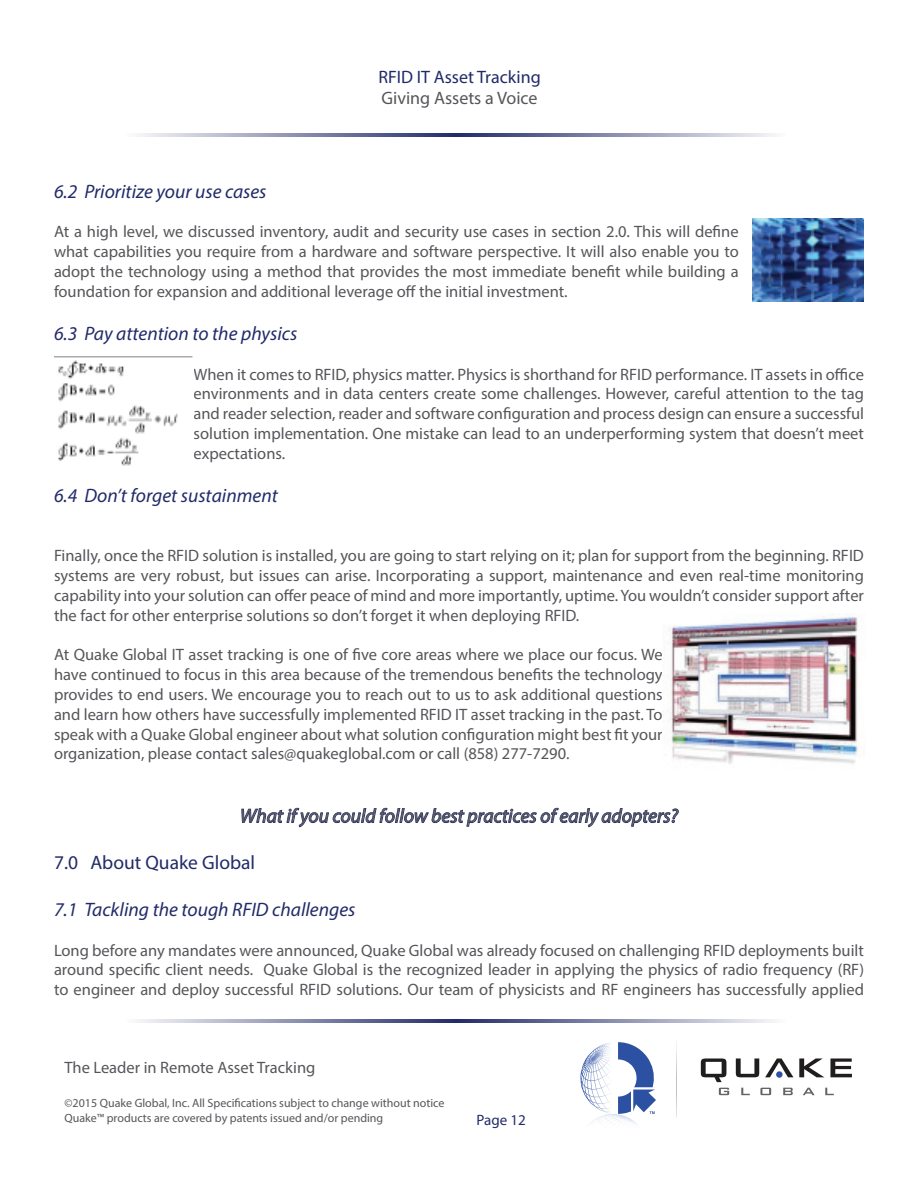
<style>
.page{position:relative;width:918px;height:1188px;background:#fff}
.page>*{position:absolute;margin:0;border:0;box-sizing:border-box;transform-origin:0 0}
.t1{font:italic 19.5px "Myriad Pro";color:#222b69}
.t2{font:italic 19.5px "Myriad Pro";color:#55565a}
.t3{font:19.5px "Myriad Pro";color:#222b69}
.t4{font:18px "Myriad Pro";color:#222b69}
.t5{font:18px "Myriad Pro";color:#55565a}
.t6{font:16.5px/19.8px "Myriad Pro";color:#55565a;text-align:justify}
.t7{font:15px "Myriad Pro";color:#222b69}
.t8{font:12px/14.4px "Myriad Pro";color:#55565a}
</style>
<div class="page">
<svg style="left:138px;top:1019px;width:317px;height:4px"></svg>
<svg style="left:455px;top:1019px;width:319px;height:4px"></svg>
<svg style="left:676px;top:1041px;width:1px;height:77px"></svg>
<svg style="left:701px;top:1058px;width:25px;height:24px"></svg>
<svg style="left:736px;top:1058px;width:23px;height:19px"></svg>
<svg style="left:799px;top:1058px;width:25px;height:19px"></svg>
<svg style="left:830px;top:1058px;width:22px;height:19px"></svg>
<svg style="left:719px;top:1088px;width:10px;height:7px"></svg>
<svg style="left:741px;top:1088px;width:9px;height:7px"></svg>
<svg style="left:760px;top:1088px;width:11px;height:7px"></svg>
<svg style="left:783px;top:1088px;width:10px;height:7px"></svg>
<svg style="left:803px;top:1088px;width:12px;height:7px"></svg>
<svg style="left:825px;top:1088px;width:9px;height:7px"></svg>
<svg style="left:765px;top:1058px;width:28px;height:19px"></svg>
<div style="left:776px;top:1071px;width:7px;height:7px;background:#2d51a2;border-radius:50%"></div>
<svg style="left:580px;top:1042px;width:76px;height:82px"></svg>
<hr style="left:126px;top:133px;width:330px;height:3px;background:#222b69">
<hr style="left:455px;top:133px;width:331px;height:3px;background:#222b69">
<svg style="left:241px;top:807px;width:438px;height:21px"></svg>
<img style="left:54px;top:357px;width:139px;height:109px">
<img style="left:668px;top:615px;width:190px;height:149px">
<img style="left:753px;top:219px;width:111px;height:82px">
<p class="t4" style="left:378px;top:65px;width:164px">RFID IT Asset Tracking</p>
<p class="t5" style="left:382px;top:87px;width:158px">Giving Assets a Voice</p>
<p class="t1" style="left:54px;top:179px;width:214px">6.2 Prioritize your use cases</p>
<p class="t6" style="left:54px;top:222px;width:686px">At a high level, we discussed inventory, audit and security use cases in section 2.0. This will define what capabilities you require from a hardware and software perspective. It will also enable you to adopt the technology using a method that provides the most immediate benefit while building a foundation for expansion and additional leverage off the initial investment.</p>
<p class="t1" style="left:54px;top:321px;width:245px">6.3 Pay attention to the physics</p>
<p class="t6" style="left:194px;top:364px;width:672px">When it comes to RFID, physics matter. Physics is shorthand for RFID performance. IT assets in office environments and in data centers create some challenges. However, careful attention to the tag and reader selection, reader and software configuration and process design can ensure a successful solution implementation. One mistake can lead to an underperforming system that doesn’t meet expectations.</p>
<p class="t1" style="left:54px;top:483px;width:225px">6.4 Don’t forget sustainment</p>
<p class="t6" style="left:54px;top:546px;width:812px">Finally, once the RFID solution is installed, you are going to start relying on it; plan for support from the beginning. RFID systems are very robust, but issues can arise. Incorporating a support, maintenance and even real-time monitoring capability into your solution can offer peace of mind and more importantly, uptime. You wouldn’t consider support after the fact for other enterprise solutions so don’t forget it when deploying RFID.</p>
<p class="t6" style="left:54px;top:645px;width:610px">At Quake Global IT asset tracking is one of five core areas where we place our focus. We have continued to focus in this area because of the tremendous benefits the technology provides to end users. We encourage you to reach out to us to ask additional questions and learn how others have successfully implemented RFID IT asset tracking in the past. To speak with a Quake Global engineer about what solution configuration might best fit your organization, please contact sales@quakeglobal.com or call (858) 277-7290.</p>
<p class="t2" style="left:240px;top:804px;width:440px">What if you could follow best practices of early adopters?</p>
<p class="t3" style="left:54px;top:851px;width:203px">7.0 About Quake Global</p>
<p class="t1" style="left:54px;top:897px;width:303px">7.1 Tackling the tough RFID challenges</p>
<p class="t6" style="left:54px;top:940px;width:812px">Long before any mandates were announced, Quake Global was already focused on challenging RFID deployments built around specific client needs. Quake Global is the recognized leader in applying the physics of radio frequency (RF) to engineer and deploy successful RFID solutions. Our team of physicists and RF engineers has successfully applied</p>
<p class="t6" style="left:64px;top:1057px;width:252px">The Leader in Remote Asset Tracking</p>
<p class="t8" style="left:64px;top:1096px;width:382px">©2015 Quake Global, Inc. All Specifications subject to change without notice<br>Quake™ products are covered by patents issued and/or pending</p>
<p class="t7" style="left:477px;top:1111px;width:51px">Page 12</p>
</div>
